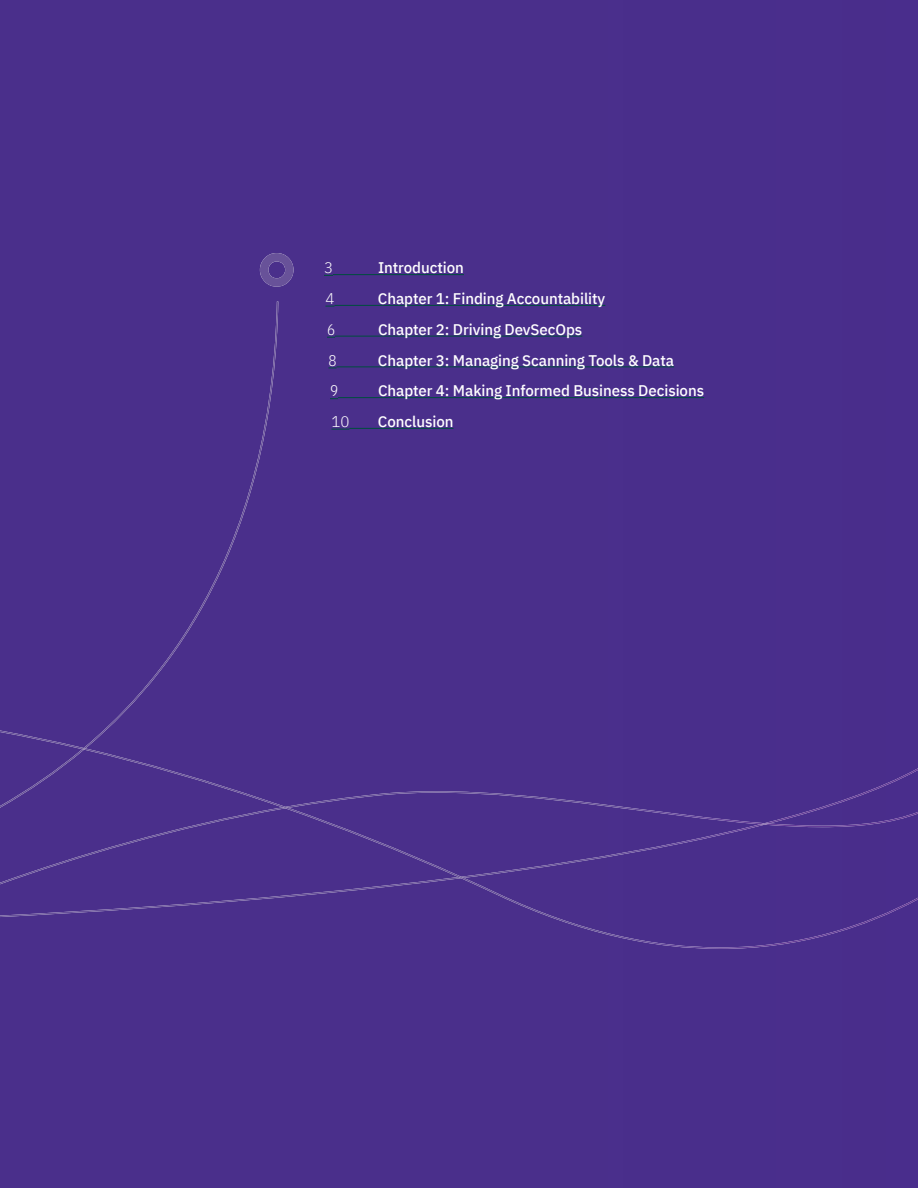
<style>
.page{position:relative;width:918px;height:1188px;background:#4a2f8b}
.page>*{position:absolute;margin:0;border:0;box-sizing:border-box;transform-origin:0 0}
.t1{font:500 15.3px "IBM Plex Sans";letter-spacing:-.005em;color:#fff}
.t2{font:300 15.3px "IBM Plex Sans";color:#fff}
.t3{font:300 15.3px "IBM Plex Sans Cond";color:#fff}
</style>
<div class="page">
<div style="left:0;top:730px;width:918px;height:219px;background:#4a2f8b"></div>
<div style="left:0;top:768px;width:918px;height:116px;background:#4a2f8b"></div>
<svg style="left:260px;top:253px;width:34px;height:34px"></svg>
<div style="left:0;top:302px;width:278px;height:506px;background:#4a2f8b"></div>
<hr style="left:333px;top:274px;width:131px;height:1px;background:#004e3d">
<hr style="left:334px;top:305px;width:271px;height:1px;background:#004e3d">
<hr style="left:335px;top:336px;width:247px;height:1px;background:#004e3d">
<hr style="left:337px;top:367px;width:337px;height:1px;background:#004e3d">
<hr style="left:338px;top:397px;width:366px;height:1px;background:#004e3d">
<svg style="left:332px;top:429px;width:17px;height:1px"></svg>
<hr style="left:349px;top:428px;width:105px;height:1px;background:#004e3d">
<p class="t2" style="left:324px;top:256px;width:11px">3</p>
<p class="t1" style="left:378px;top:256px;width:87px">Introduction</p>
<p class="t2" style="left:326px;top:287px;width:11px">4</p>
<p class="t1" style="left:378px;top:287px;width:229px">Chapter 1: Finding Accountability</p>
<p class="t3" style="left:327px;top:318px;width:10px">6</p>
<p class="t1" style="left:378px;top:318px;width:206px">Chapter 2: Driving DevSecOps</p>
<p class="t3" style="left:328px;top:349px;width:10px">8</p>
<p class="t1" style="left:378px;top:348px;width:298px">Chapter 3: Managing Scanning Tools &amp; Data</p>
<p class="t3" style="left:330px;top:379px;width:10px">9</p>
<p class="t1" style="left:378px;top:379px;width:328px">Chapter 4: Making Informed Business Decisions</p>
<p class="t2" style="left:332px;top:410px;width:20px">10</p>
<p class="t1" style="left:378px;top:410px;width:77px">Conclusion</p>
</div>
